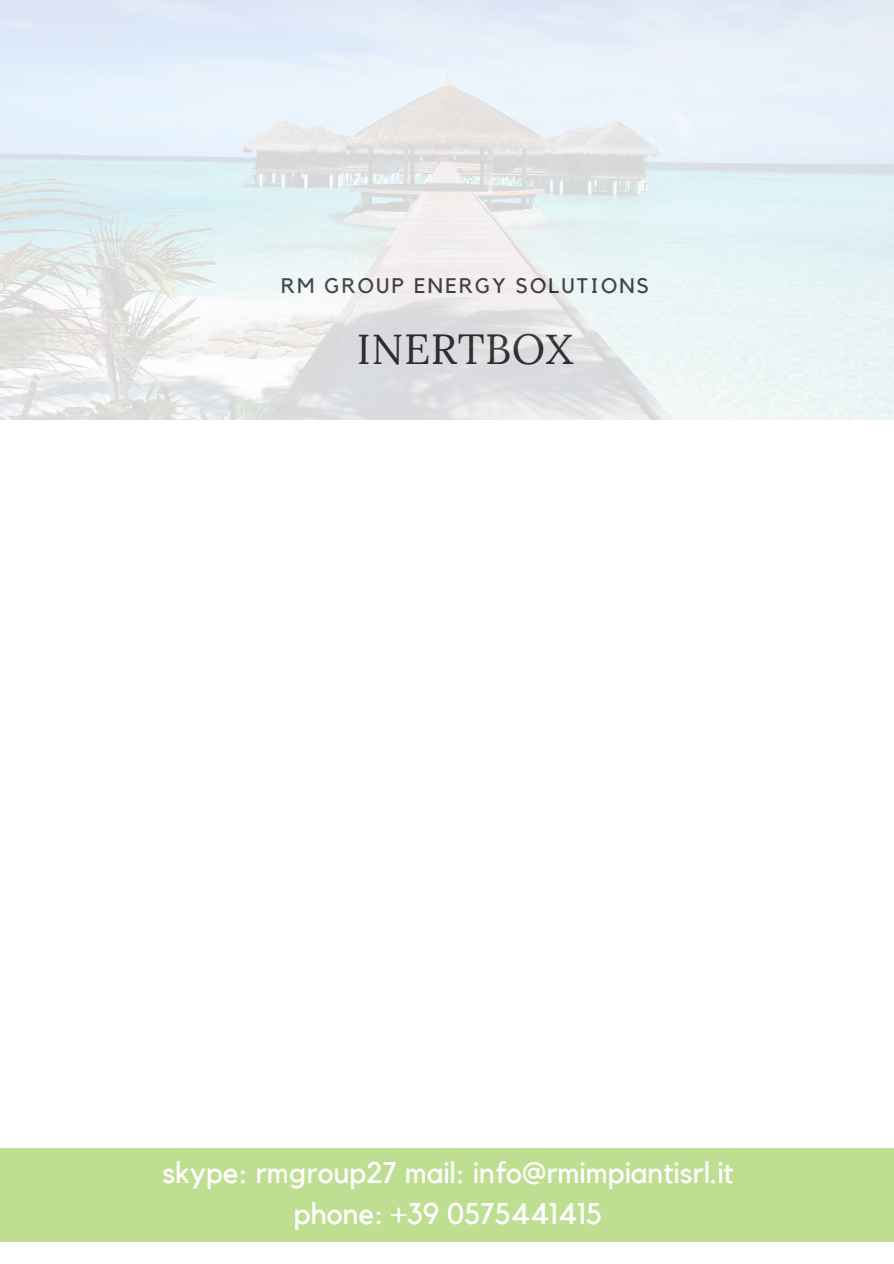
<style>
.page{position:relative;width:894px;height:1264px;background:#fff}
.page>*{position:absolute;margin:0;border:0;box-sizing:border-box;transform-origin:0 0}
.t1{font:42px "Lora";letter-spacing:.015em;color:#2f2f2f}
.t2{font:29.85px/41px "Kollektif";color:#fff;text-align:center}
.t3{font:21px "Kollektif";letter-spacing:.11em;color:#2f2f2f}
</style>
<div class="page">
<div style="left:0;top:1148px;width:893px;height:94px;background:#bede92"></div>
<img style="left:0;top:0;width:893px;height:419px">
<p class="t3" style="left:281px;top:276px;width:369px">RM GROUP ENERGY SOLUTIONS</p>
<h1 class="t1" style="left:357px;top:322px;width:218px">INERTBOX</h1>
<p class="t2" style="left:162px;top:1153px;width:572px">skype: rmgroup27 mail: info@rmimpiantisrl.it phone: +39 0575441415</p>
</div>
